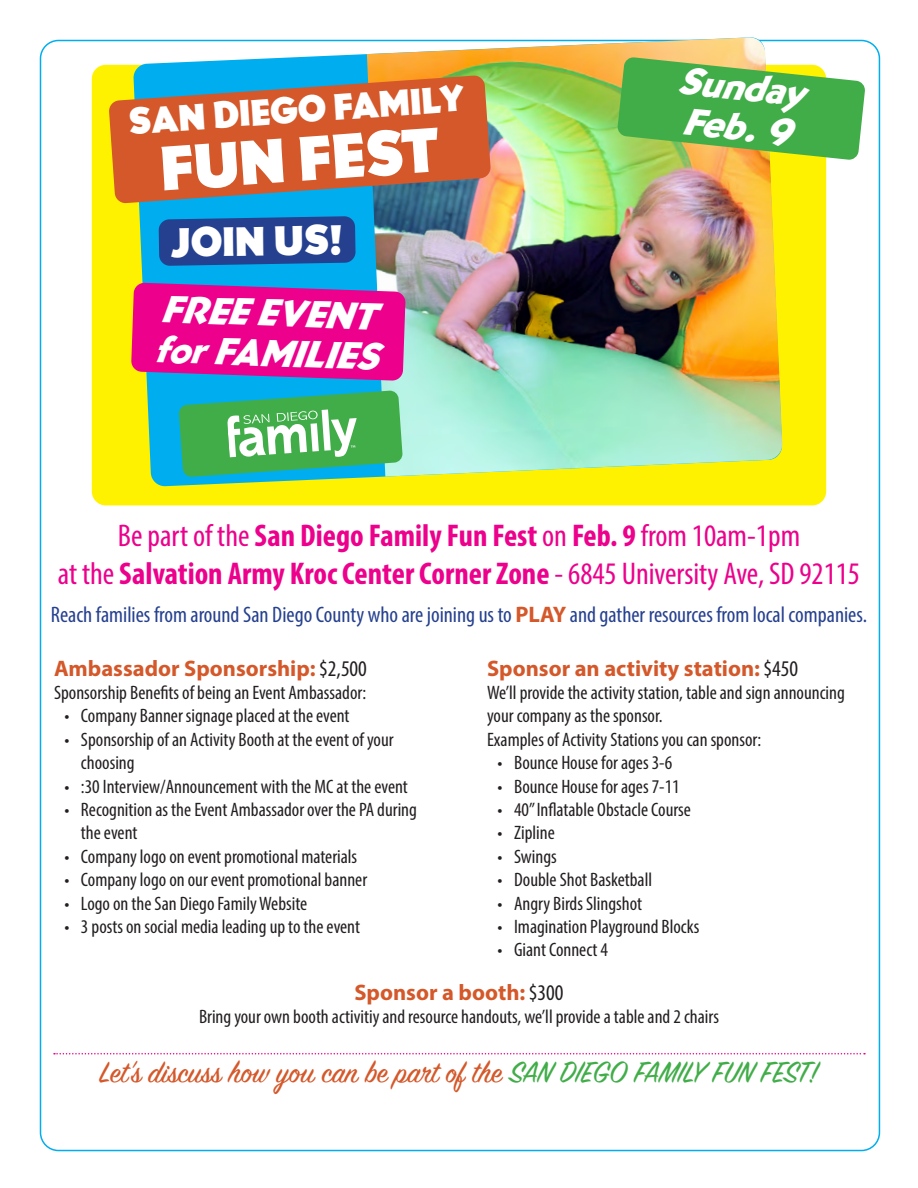
<style>
.page{position:relative;width:918px;height:1188px;background:#fff}
.page>*{position:absolute;margin:0;border:0;box-sizing:border-box;transform-origin:0 0}
.t1{font:65.55px "BB Gothic Bld";color:#fff}
.t2{font:43.05px "BB Gothic Bld";color:#fff}
.t3{font:italic 39.75px/40.3px "BB Gothic";color:#fff;scale:1.05 1}
.t4{font:38.55px "BB Gothic Bld";color:#fff}
.t5{font:33px "Sign Painter House Script";color:#d4582a}
.t6{font:700 condensed 31.5px/37.8px "Myriad Pro";color:#ec008c;text-align:center}
.t7{font:condensed 22.5px "Myriad Pro";color:#25408f}
.t8{font:700 22.5px "Myriad Pro";color:#d4582a}
.t9{font:condensed 19.5px/23.4px "Myriad Pro";color:#231f20}
.s1{font-weight:400}
.s2{font-weight:700;font-stretch:normal;color:#d4582a}
.s3{font-weight:400;font-stretch:condensed;color:#231f20}
.s4{color:#41ad49}
</style>
<div class="page">
<div style="left:92px;top:65px;width:734px;height:440px;background:#fff200;border-radius:14px"></div>
<svg style="left:133px;top:39px;width:242px;height:448px;fill:#00aeef"></svg>
<img style="left:367px;top:37px;width:416px;height:439px">
<svg style="left:159px;top:216px;width:197px;height:50px;background:#214997"></svg>
<svg style="left:131px;top:283px;width:275px;height:98px;background:#d91493"></svg>
<svg style="left:109px;top:75px;width:382px;height:128px;background:#b46846"></svg>
<svg style="left:179px;top:390px;width:224px;height:87px;background:#4fb87e"></svg>
<svg style="left:54px;top:1053px;width:811px;height:1px"></svg>
<svg style="left:617px;top:57px;width:248px;height:103px;background:#6ab856"></svg>
<h3 class="t4" style="left:127px;top:96px;width:338px;rotate:-4deg">SAN DIEGO FAMILY</h3>
<h1 class="t1" style="left:157px;top:125px;width:281px;rotate:-4deg">FUN FEST</h1>
<h2 class="t2" style="left:171px;top:214px;width:173px;rotate:-1deg">JOIN US!</h2>
<h3 class="t3" style="left:157px;top:292px;width:214px;rotate:2deg">FREE EVENT for FAMILIES</h3>
<h3 class="t3" style="left:680px;top:63px;width:123px;rotate:6deg">Sunday<br>Feb. 9</h3>
<h3 class="t6" style="left:58px;top:516px;width:804px"><span class="s1">Be part of the</span> San Diego Family Fun Fest <span class="s1">on</span> Feb. 9 <span class="s1">from 10am-1pm<br>at the</span> Salvation Army Kroc Center Corner Zone <span class="s1">- 6845 University Ave, SD 92115</span></h3>
<p class="t7" style="left:51px;top:601px;width:818px">Reach families from around San Diego County who are joining us to <span class="s2">PLAY</span> and gather resources from local companies.</p>
<p class="t8" style="left:54px;top:653px;width:314px">Ambassador Sponsorship: <span class="s3">$2,500</span></p>
<p class="t9" style="left:54px;top:681px;width:314px">Sponsorship Benefits of being an Event Ambassador:</p>
<p class="t9" style="left:64px;top:704px;width:287px">• Company Banner signage placed at the event</p>
<p class="t9" style="left:81px;top:727px;width:314px;text-indent:-16px">• Sponsorship of an Activity Booth at the event of your choosing</p>
<p class="t9" style="left:64px;top:774px;width:345px">• :30 Interview/Announcement with the MC at the event</p>
<p class="t9" style="left:81px;top:798px;width:337px;text-indent:-16px">• Recognition as the Event Ambassador over the PA during the event</p>
<p class="t9" style="left:64px;top:844px;width:294px">• Company logo on event promotional materials</p>
<p class="t9" style="left:64px;top:868px;width:304px">• Company logo on our event promotional banner</p>
<p class="t9" style="left:64px;top:891px;width:244px">• Logo on the San Diego Family Website</p>
<p class="t9" style="left:64px;top:915px;width:297px">• 3 posts on social media leading up to the event</p>
<p class="t8" style="left:487px;top:653px;width:313px">Sponsor an activity station: <span class="s3">$450</span></p>
<p class="t9" style="left:487px;top:681px;width:359px">We’ll provide the activity station, table and sign announcing your company as the sponsor.<br>Examples of Activity Stations you can sponsor:</p>
<p class="t9" style="left:498px;top:751px;width:176px">• Bounce House for ages 3-6</p>
<p class="t9" style="left:498px;top:774px;width:184px">• Bounce House for ages 7-11</p>
<p class="t9" style="left:498px;top:798px;width:195px">• 40” Inflatable Obstacle Course</p>
<p class="t9" style="left:498px;top:821px;width:59px">• Zipline</p>
<p class="t9" style="left:498px;top:844px;width:61px">• Swings</p>
<p class="t9" style="left:498px;top:868px;width:156px">• Double Shot Basketball</p>
<p class="t9" style="left:498px;top:891px;width:146px">• Angry Birds Slingshot</p>
<p class="t9" style="left:498px;top:915px;width:203px">• Imagination Playground Blocks</p>
<p class="t9" style="left:498px;top:938px;width:112px">• Giant Connect 4</p>
<p class="t8" style="left:354px;top:977px;width:211px">Sponsor a booth: <span class="s3">$300</span></p>
<p class="t9" style="left:199px;top:1005px;width:521px">Bring your own booth activitiy and resource handouts, we’ll provide a table and 2 chairs</p>
<h3 class="t5" style="left:100px;top:1052px;width:720px">Let’s discuss how you can be part of the <span class="s4">SAN DIEGO FAMILY FUN FEST!</span></h3>
</div>
